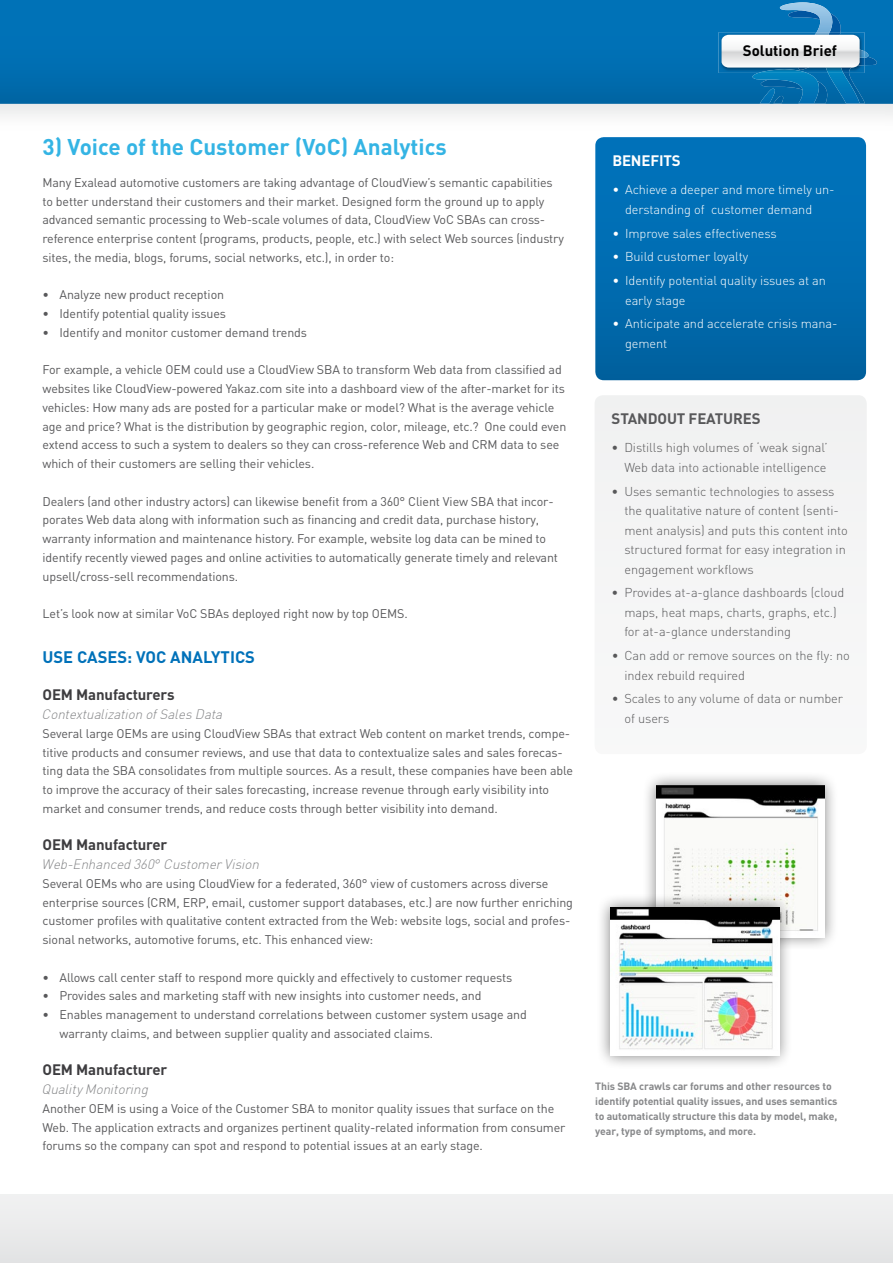
<style>
.page{position:relative;width:893px;height:1263px;background:#fff}
.page>*{position:absolute;margin:0;border:0;box-sizing:border-box;transform-origin:0 0}
.t1{font:700 22.5px "DIN";color:#34b4e4}
.t2{font:700 16.5px "DIN";color:#0071b9}
.t3{font:700 15px "DIN";letter-spacing:-.01em;color:#3e3d40}
.t4{font:700 15px "DIN";letter-spacing:-.01em;color:#58585a}
.t5{font:700 15px "DIN";color:#000}
.t6{font:700 15px "DIN";color:#fff}
.t7{font:italic 13.5px "DIN Light";letter-spacing:-.01em;color:#87888a}
.t8{font:300 12.75px/19.5px "DIN";letter-spacing:-.005em;color:#58585a}
.t9{font:300 12.75px/19.5px "DIN";letter-spacing:-.005em;color:#fff}
.t10{font:12.45px/18.8px "DIN";letter-spacing:-.01em;color:#58585a}
.t11{font:700 10.5px/15px "DIN";letter-spacing:-.01em;color:#87888a}
</style>
<div class="page">
<div style="left:0;top:1195px;width:893px;height:68px;background:#ebebec"></div>
<svg style="left:0;top:0;width:893px;height:104px;background:#006eb1"></svg>
<svg style="left:721px;top:2px;width:157px;height:101px"></svg>
<div style="left:595px;top:395px;width:272px;height:172px;background:#f3f3f3"></div>
<svg style="left:595px;top:137px;width:271px;height:243px;background:#006bb0"></svg>
<div style="left:642px;top:770px;width:196px;height:181px;background:#000;opacity:.5"></div>
<img style="left:657px;top:785px;width:167px;height:152px">
<div style="left:595px;top:892px;width:198px;height:177px;background:#000;opacity:.5"></div>
<img style="left:610px;top:907px;width:169px;height:149px">
<p class="t5" style="left:743px;top:40px;width:96px">Solution Brief</p>
<h1 class="t1" style="left:43px;top:132px;width:406px">3) Voice of the Customer (VoC) Analytics</h1>
<p class="t10" style="left:43px;top:173px;width:523px">Many Exalead automotive customers are taking advantage of CloudView’s semantic capabilities to better understand their customers and their market. Designed form the ground up to apply advanced semantic processing to Web-scale volumes of data, CloudView VoC SBAs can cross&shy;reference enterprise content (programs, products, people, etc.) with select Web sources (industry sites, the media, blogs, forums, social networks, etc.), in order to:</p>
<p class="t10" style="left:43px;top:285px;width:183px">• Analyze new product reception</p>
<p class="t10" style="left:43px;top:304px;width:185px">• Identify potential quality issues</p>
<p class="t10" style="left:43px;top:323px;width:266px">• Identify and monitor customer demand trends</p>
<p class="t10" style="left:43px;top:360px;width:525px">For example, a vehicle OEM could use a CloudView SBA to transform Web data from classified ad websites like CloudView-powered Yakaz.com site into a dashboard view of the after-market for its vehicles: How many ads are posted for a particular make or model? What is the average vehicle age and price? What is the distribution by geographic region, color, mileage, etc.? One could even extend access to such a system to dealers so they can cross-reference Web and CRM data to see which of their customers are selling their vehicles.</p>
<p class="t10" style="left:43px;top:492px;width:517px">Dealers (and other industry actors) can likewise benefit from a 360° Client View SBA that incor&shy;porates Web data along with information such as financing and credit data, purchase history, warranty information and maintenance history. For example, website log data can be mined to identify recently viewed pages and online activities to automatically generate timely and relevant upsell/cross-sell recommendations.</p>
<p class="t10" style="left:43px;top:604px;width:367px">Let’s look now at similar VoC SBAs deployed right now by top OEMS.</p>
<h2 class="t2" style="left:43px;top:646px;width:203px">Us e Cas es: VoC Analytics</h2>
<p class="t3" style="left:43px;top:685px;width:134px">OEM Manufacturers</p>
<p class="t7" style="left:43px;top:706px;width:182px">Contextualization of Sales Data</p>
<p class="t10" style="left:43px;top:724px;width:532px">Several large OEMs are using CloudView SBAs that extract Web content on market trends, compe&shy;titive products and consumer reviews, and use that data to contextualize sales and sales forecas&shy;ting data the SBA consolidates from multiple sources. As a result, these companies have been able to improve the accuracy of their sales forecasting, increase revenue through early visibility into market and consumer trends, and reduce costs through better visibility into demand.</p>
<p class="t3" style="left:43px;top:835px;width:126px">OEM Manufacturer</p>
<p class="t7" style="left:43px;top:856px;width:219px">Web-Enhanced 360° Customer Vision</p>
<p class="t10" style="left:43px;top:874px;width:532px">Several OEMs who are using CloudView for a federated, 360° view of customers across diverse enterprise sources (CRM, ERP, email, customer support databases, etc.) are now further enriching customer profiles with qualitative content extracted from the Web: website logs, social and profes&shy;sional networks, automotive forums, etc. This enhanced view:</p>
<p class="t10" style="left:43px;top:967px;width:471px">• Allows call center staff to respond more quickly and effectively to customer requests</p>
<p class="t10" style="left:43px;top:986px;width:441px">• Provides sales and marketing staff with new insights into customer needs, and</p>
<p class="t10" style="left:60px;top:1005px;width:469px;text-indent:-17px">• Enables management to understand correlations between customer system usage and warranty claims, and between supplier quality and associated claims.</p>
<p class="t3" style="left:43px;top:1060px;width:126px">OEM Manufacturer</p>
<p class="t7" style="left:43px;top:1081px;width:108px">Quality Monitoring</p>
<p class="t10" style="left:43px;top:1099px;width:524px">Another OEM is using a Voice of the Customer SBA to monitor quality issues that surface on the<br>Web. The application extracts and organizes pertinent quality-related information from consumer forums so the company can spot and respond to potential issues at an early stage.</p>
<p class="t6" style="left:612px;top:151px;width:20px">BENE</p>
<p class="t6" style="left:650px;top:151px;width:32px">FITS</p>
<p class="t9" style="left:625px;top:180px;width:211px;text-indent:-13px">• Achieve a deeper and more timely un&shy;derstanding of customer demand</p>
<p class="t9" style="left:612px;top:223px;width:166px">• Improve sales effectiveness</p>
<p class="t9" style="left:612px;top:247px;width:137px">• Build customer loyalty</p>
<p class="t9" style="left:625px;top:271px;width:202px;text-indent:-13px">• Identify potential quality issues at an early stage</p>
<p class="t9" style="left:625px;top:314px;width:214px;text-indent:-13px">• Anticipate and accelerate crisis mana&shy;gement</p>
<p class="t4" style="left:612px;top:409px;width:149px">Standout Features</p>
<p class="t8" style="left:612px;top:438px;width:218px;text-align:right">• Distills high volumes of ‘weak signal’<br>Web data into actionable intelligence</p>
<p class="t8" style="left:624px;top:481px;width:225px;text-indent:-13px">• Uses semantic technologies to assess the qualitative nature of content (senti&shy;ment analysis) and puts this content into structured format for easy integration in engagement workflows</p>
<p class="t8" style="left:624px;top:583px;width:221px;text-indent:-13px">• Provides at-a-glance dashboards (cloud maps, heat maps, charts, graphs, etc.) for at-a-glance understanding</p>
<p class="t8" style="left:624px;top:646px;width:227px;text-indent:-13px">• Can add or remove sources on the fly: no index rebuild required</p>
<p class="t8" style="left:624px;top:689px;width:220px;text-indent:-13px">• Scales to any volume of data or number of users</p>
<p class="t11" style="left:595px;top:1078px;width:244px">This SBA crawls car forums and other resources to identify potential quality issues, and uses semantics to automatically structure this data by model, make, year, type of symptoms, and more.</p>
</div>
